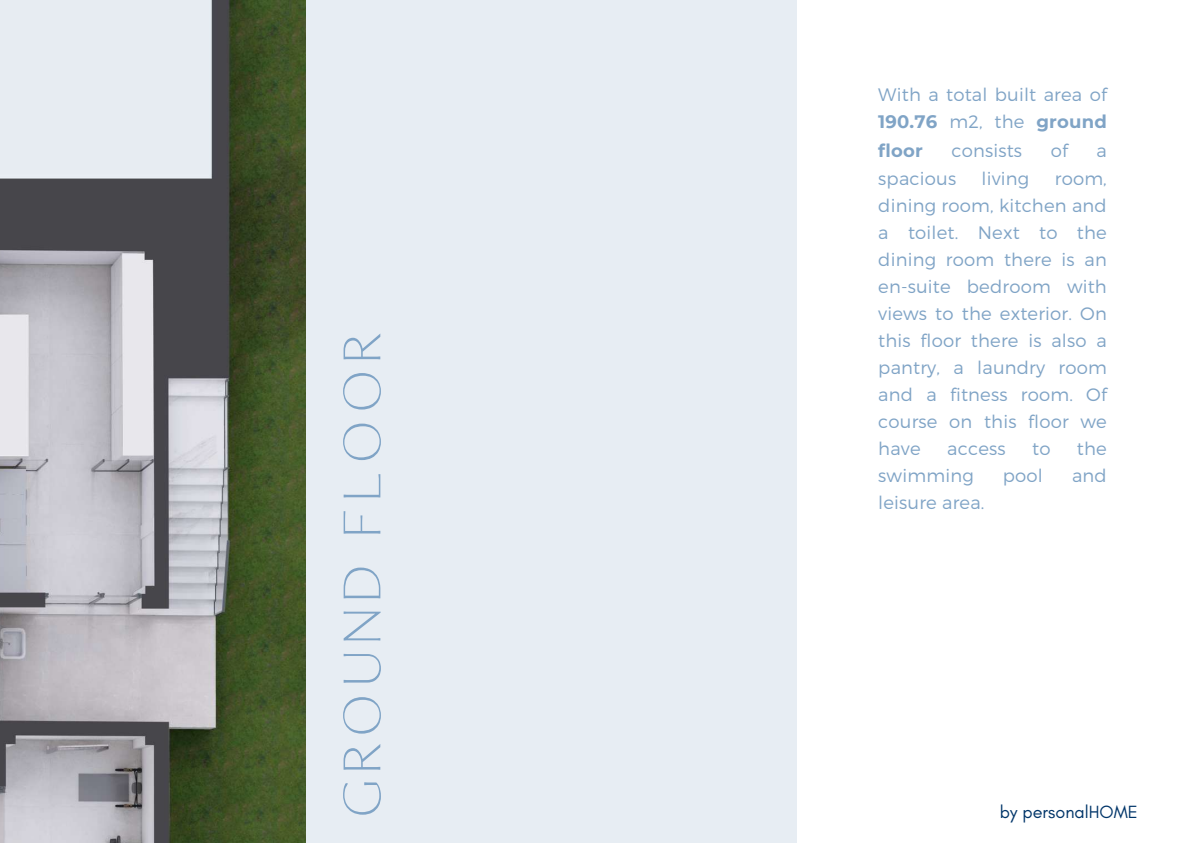
<style>
.page{position:relative;width:1191px;height:843px;background:#fff}
.page>*{position:absolute;margin:0;border:0;box-sizing:border-box;transform-origin:0 0}
.t1{font:57px "Maleah";letter-spacing:.11em;color:#80a4c6}
.t2{font:300 18px/27px "Montserrat";letter-spacing:.01em;color:#80a4c6;text-align:justify}
.t3{font:18px "Glacial Indifference";color:#003569}
.s1{font-weight:700}
</style>
<div class="page">
<img style="left:0;top:0;width:306px;height:842px">
<div style="left:306px;top:0;width:490px;height:842px;background:#e7edf3"></div>
<h1 class="t1" style="left:326px;top:818px;width:486px;rotate:-90deg">GROUND FLOOR</h1>
<p class="t2" style="left:878px;top:80px;width:230px;line-height:27.8px">With a total built area of <span class="s1">190.76</span> m2, the <span class="s1">ground floor</span></p>
<p class="t2" style="left:951px;top:136px;width:72px">consists</p>
<p class="t2" style="left:1050px;top:136px;width:19px">of</p>
<p class="t2" style="left:1096px;top:136px;width:12px">a</p>
<p class="t2" style="left:878px;top:164px;width:79px">spacious</p>
<p class="t2" style="left:981px;top:164px;width:49px">living</p>
<p class="t2" style="left:878px;top:164px;width:230px;text-indent:176px">room, dining room, kitchen and a toilet. Next to the dining room there is an en-suite bedroom with views to the exterior. On this floor there is also a pantry, a laundry room and a fitness room. Of course on this floor we have</p>
<p class="t2" style="left:947px;top:434px;width:60px">access</p>
<p class="t2" style="left:1031px;top:434px;width:20px">to</p>
<p class="t2" style="left:1076px;top:434px;width:31px">the</p>
<p class="t2" style="left:878px;top:461px;width:97px">swimming</p>
<p class="t2" style="left:1002px;top:461px;width:41px">pool</p>
<p class="t2" style="left:1071px;top:461px;width:36px">and</p>
<p class="t2" style="left:878px;top:488px;width:108px">leisure area.</p>
<p class="t3" style="left:999px;top:800px;width:140px">by personalHOME</p>
</div>
